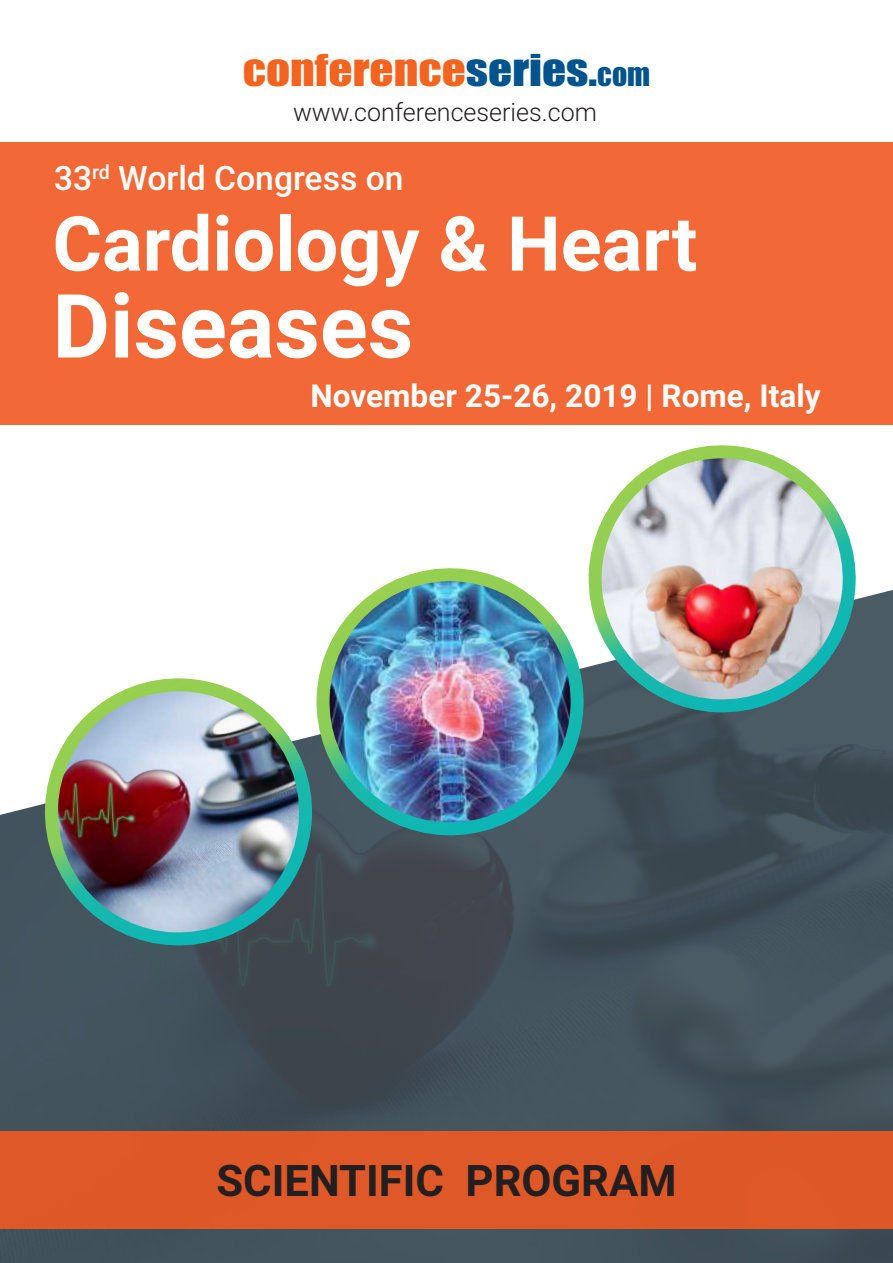
<style>
.page{position:relative;width:893px;height:1263px;background:#fff}
.page>*{position:absolute;margin:0;border:0;box-sizing:border-box;transform-origin:0 0}
.t1{font:700 88.5px "Roboto";color:#fff}
.t2{font:700 75.75px "Roboto";color:#fff}
.t3{font:700 43.5px "Roboto";color:#231f20}
.t4{font:40.65px "Impact";color:#f36421;scale:1.16 1}
.t5{font:500 33.6px "Roboto";color:#fff}
.t6{font:700 31.65px "Roboto";color:#fff}
.t7{font:300 25.05px "Roboto";color:#231f20}
.s1{color:#00548e}
.s2{font-size:29.1px;color:#00548e}
</style>
<div class="page">
<img style="left:0;top:590px;width:893px;height:673px">
<div style="left:0;top:1132px;width:893px;height:97px;background:#df5827"></div>
<img style="left:35px;top:669px;width:287px;height:283px">
<img style="left:307px;top:568px;width:286px;height:274px">
<img style="left:579px;top:445px;width:286px;height:274px">
<div style="left:0;top:143px;width:893px;height:282px;background:#f26937"></div>
<p class="t4" style="left:243px;top:38px;width:353px">CONFERENCE<span class="s1">SERIES.</span><span class="s2">COM</span></p>
<p class="t7" style="left:293px;top:94px;width:305px">www.conferenceseries.com</p>
<p class="t5" style="left:54px;top:155px;width:351px">33<sup>rd</sup> World Congress on</p>
<h2 class="t2" style="left:52px;top:191px;width:646px">Cardiology &amp; Heart</h2>
<h1 class="t1" style="left:52px;top:264px;width:362px">Diseases</h1>
<p class="t6" style="left:310px;top:374px;width:512px">November 25-26, 2019 | Rome, Italy</p>
<h3 class="t3" style="left:216px;top:1150px;width:461px">SCIENTIFIC PROGRAM</h3>
</div>
